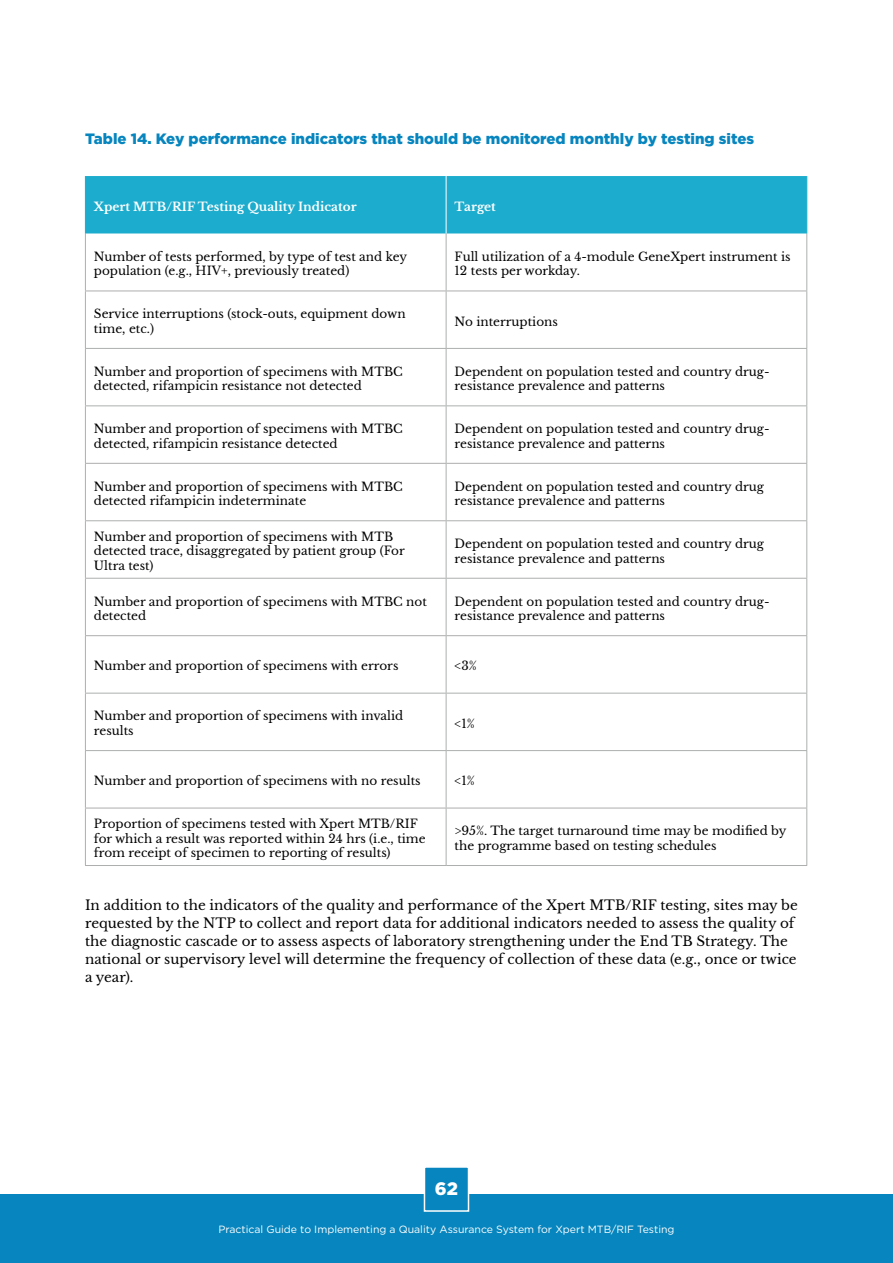
<style>
.page{position:relative;width:893px;height:1263px;background:#fff}
.page>*{position:absolute;margin:0;border:0;box-sizing:border-box;transform-origin:0 0}
.t1{font:900 18px "Gotham";color:#fff}
.t2{font:900 15px "Gotham";color:#0685be}
.t3{font:13.5px/18px "Libre Baskerville";color:#000}
.t4{font:12px/14.4px "Libre Baskerville";color:#000}
.t5{font:700 12px "Libre Baskerville";color:#fff}
.t6{font:10.5px "Gotham";color:#fff}
</style>
<div class="page">
<div style="left:0;top:1195px;width:893px;height:68px;background:#0685be"></div>
<svg style="left:423px;top:1167px;width:47px;height:45px"></svg>
<div style="left:86px;top:176px;width:720px;height:57px;background:#1caccd"></div>
<hr style="left:446px;top:176px;width:1px;height:57px;background:#fff">
<hr style="left:85px;top:233px;width:1px;height:58px;background:#adaeae">
<hr style="left:446px;top:233px;width:1px;height:58px;background:#adaeae">
<hr style="left:806px;top:233px;width:1px;height:58px;background:#adaeae">
<hr style="left:85px;top:291px;width:361px;height:1px;background:#adaeae">
<hr style="left:85px;top:291px;width:1px;height:57px;background:#adaeae">
<hr style="left:446px;top:291px;width:361px;height:1px;background:#adaeae">
<hr style="left:446px;top:291px;width:1px;height:57px;background:#adaeae">
<hr style="left:806px;top:291px;width:1px;height:57px;background:#adaeae">
<hr style="left:85px;top:348px;width:361px;height:1px;background:#adaeae">
<hr style="left:85px;top:349px;width:1px;height:56px;background:#adaeae">
<hr style="left:446px;top:348px;width:361px;height:1px;background:#adaeae">
<hr style="left:446px;top:349px;width:1px;height:56px;background:#adaeae">
<hr style="left:806px;top:349px;width:1px;height:56px;background:#adaeae">
<hr style="left:85px;top:405px;width:361px;height:1px;background:#adaeae">
<hr style="left:85px;top:406px;width:1px;height:57px;background:#adaeae">
<hr style="left:446px;top:405px;width:361px;height:1px;background:#adaeae">
<hr style="left:446px;top:406px;width:1px;height:57px;background:#adaeae">
<hr style="left:806px;top:406px;width:1px;height:57px;background:#adaeae">
<hr style="left:85px;top:463px;width:361px;height:1px;background:#adaeae">
<hr style="left:85px;top:464px;width:1px;height:56px;background:#adaeae">
<hr style="left:446px;top:463px;width:361px;height:1px;background:#adaeae">
<hr style="left:446px;top:464px;width:1px;height:56px;background:#adaeae">
<hr style="left:806px;top:464px;width:1px;height:56px;background:#adaeae">
<hr style="left:85px;top:520px;width:361px;height:1px;background:#adaeae">
<hr style="left:85px;top:521px;width:1px;height:57px;background:#adaeae">
<hr style="left:446px;top:520px;width:361px;height:1px;background:#adaeae">
<hr style="left:446px;top:521px;width:1px;height:57px;background:#adaeae">
<hr style="left:806px;top:521px;width:1px;height:57px;background:#adaeae">
<hr style="left:85px;top:578px;width:361px;height:1px;background:#adaeae">
<hr style="left:85px;top:579px;width:1px;height:56px;background:#adaeae">
<hr style="left:446px;top:578px;width:361px;height:1px;background:#adaeae">
<hr style="left:446px;top:579px;width:1px;height:56px;background:#adaeae">
<hr style="left:806px;top:579px;width:1px;height:56px;background:#adaeae">
<hr style="left:85px;top:635px;width:361px;height:1px;background:#adaeae">
<hr style="left:85px;top:636px;width:1px;height:57px;background:#adaeae">
<hr style="left:446px;top:635px;width:361px;height:1px;background:#adaeae">
<hr style="left:446px;top:636px;width:1px;height:57px;background:#adaeae">
<hr style="left:806px;top:636px;width:1px;height:57px;background:#adaeae">
<hr style="left:85px;top:693px;width:361px;height:1px;background:#adaeae">
<hr style="left:85px;top:693px;width:1px;height:57px;background:#adaeae">
<hr style="left:446px;top:693px;width:361px;height:1px;background:#adaeae">
<hr style="left:446px;top:693px;width:1px;height:57px;background:#adaeae">
<hr style="left:806px;top:693px;width:1px;height:57px;background:#adaeae">
<hr style="left:85px;top:750px;width:361px;height:1px;background:#adaeae">
<hr style="left:85px;top:751px;width:1px;height:57px;background:#adaeae">
<hr style="left:446px;top:750px;width:361px;height:1px;background:#adaeae">
<hr style="left:446px;top:751px;width:1px;height:57px;background:#adaeae">
<hr style="left:806px;top:751px;width:1px;height:57px;background:#adaeae">
<hr style="left:85px;top:808px;width:361px;height:1px;background:#adaeae">
<hr style="left:85px;top:808px;width:1px;height:57px;background:#adaeae">
<hr style="left:446px;top:808px;width:361px;height:1px;background:#adaeae">
<hr style="left:446px;top:808px;width:1px;height:57px;background:#adaeae">
<hr style="left:806px;top:808px;width:1px;height:57px;background:#adaeae">
<hr style="left:85px;top:865px;width:361px;height:1px;background:#adaeae">
<hr style="left:446px;top:865px;width:361px;height:1px;background:#adaeae">
<hr style="left:85px;top:176px;width:1px;height:57px;background:#1caccd">
<hr style="left:806px;top:176px;width:1px;height:57px;background:#1caccd">
<p class="t2" style="left:85px;top:128px;width:671px">Table 14. Key performance indicators that should be monitored monthly by testing sites</p>
<p class="t5" style="left:94px;top:199px;width:264px">Xpert MTB/RIF Testing Quality Indicator</p>
<p class="t5" style="left:455px;top:199px;width:43px">Target</p>
<p class="t4" style="left:94px;top:249px;width:315px">Number of tests performed, by type of test and key population (e.g., HIV+, previously treated)</p>
<p class="t4" style="left:455px;top:249px;width:338px">Full utilization of a 4-module GeneXpert instrument is<br>12 tests per workday.</p>
<p class="t4" style="left:94px;top:307px;width:313px">Service interruptions (stock-outs, equipment down time, etc.)</p>
<p class="t4" style="left:455px;top:314px;width:105px">No interruptions</p>
<p class="t4" style="left:94px;top:364px;width:310px">Number and proportion of specimens with MTBC detected, rifampicin resistance not detected</p>
<p class="t4" style="left:455px;top:364px;width:316px">Dependent on population tested and country drug&shy;resistance prevalence and patterns</p>
<p class="t4" style="left:94px;top:422px;width:310px">Number and proportion of specimens with MTBC detected, rifampicin resistance detected</p>
<p class="t4" style="left:455px;top:422px;width:316px">Dependent on population tested and country drug&shy;resistance prevalence and patterns</p>
<p class="t4" style="left:94px;top:479px;width:310px">Number and proportion of specimens with MTBC detected rifampicin indeterminate</p>
<p class="t4" style="left:455px;top:479px;width:311px">Dependent on population tested and country drug resistance prevalence and patterns</p>
<p class="t4" style="left:94px;top:529px;width:312px">Number and proportion of specimens with MTB detected trace, disaggregated by patient group (For<br>Ultra test)</p>
<p class="t4" style="left:455px;top:537px;width:311px">Dependent on population tested and country drug resistance prevalence and patterns</p>
<p class="t4" style="left:94px;top:594px;width:334px">Number and proportion of specimens with MTBC not detected</p>
<p class="t4" style="left:455px;top:594px;width:316px">Dependent on population tested and country drug&shy;resistance prevalence and patterns</p>
<p class="t4" style="left:94px;top:659px;width:306px">Number and proportion of specimens with errors</p>
<p class="t4" style="left:455px;top:659px;width:24px">&lt;3%</p>
<p class="t4" style="left:94px;top:709px;width:311px">Number and proportion of specimens with invalid results</p>
<p class="t4" style="left:455px;top:716px;width:22px">&lt;1%</p>
<p class="t4" style="left:94px;top:774px;width:328px">Number and proportion of specimens with no results</p>
<p class="t4" style="left:455px;top:774px;width:22px">&lt;1%</p>
<p class="t4" style="left:94px;top:817px;width:333px">Proportion of specimens tested with Xpert MTB/RIF for which a result was reported within 24 hrs (i.e., time from receipt of specimen to reporting of results)</p>
<p class="t4" style="left:455px;top:824px;width:333px">&gt;95%. The target turnaround time may be modified by the programme based on testing schedules</p>
<p class="t3" style="left:85px;top:896px;width:714px">In addition to the indicators of the quality and performance of the Xpert MTB/RIF testing, sites may be requested by the NTP to collect and report data for additional indicators needed to assess the quality of the diagnostic cascade or to assess aspects of laboratory strengthening under the End TB Strategy. The national or supervisory level will determine the frequency of collection of these data (e.g., once or twice a year).</p>
<h1 class="t1" style="left:435px;top:1176px;width:25px">62</h1>
<p class="t6" style="left:218px;top:1223px;width:458px">Practical Guide to Implementing a Quality Assurance System for Xpert MTB/RIF Testing</p>
</div>
